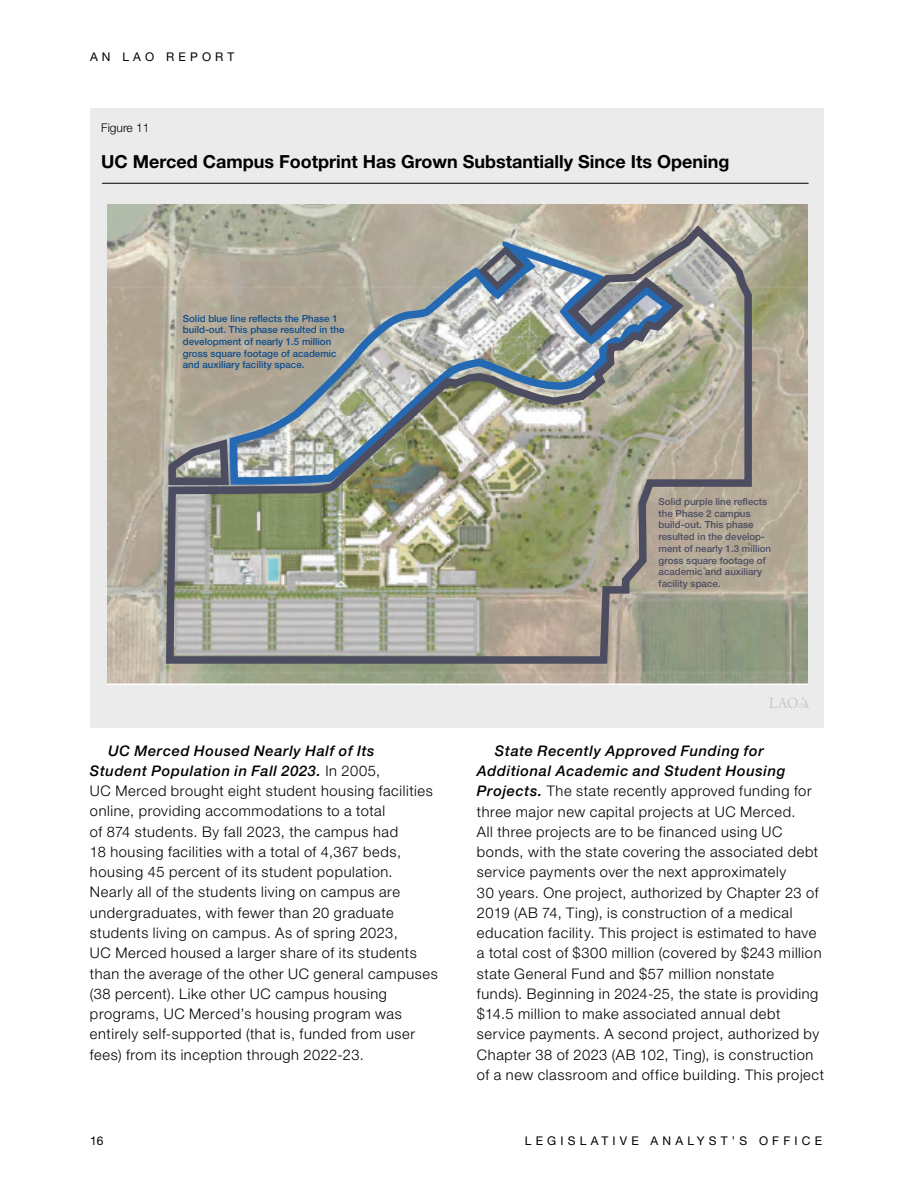
<style>
.page{position:relative;width:918px;height:1188px;background:#fff}
.page>*{position:absolute;margin:0;border:0;box-sizing:border-box;transform-origin:0 0}
.t1{font:700 18px "Helvetica Neue LT Pro";color:#000}
.t2{font:300 14.7px/20.2px "Helvetica Neue LT Pro";letter-spacing:.04em;color:#000}
.t3{font:12px "Helvetica Neue LT Pro";letter-spacing:.35em;color:#000}
.t4{font:300 12px "Helvetica Neue LT Pro";color:#000}
.t5{font:500 9.75px/11.7px "Helvetica Neue LT Pro";color:#4d4d62}
.t6{font:500 9.75px/11.7px "Helvetica Neue LT Pro";color:#0e4d8c}
.s1{font-weight:500;font-style:italic}
</style>
<div class="page">
<div style="left:90px;top:108px;width:733px;height:619px;background:#ebebec"></div>
<svg style="left:769px;top:697px;width:40px;height:11px"></svg>
<hr style="left:102px;top:183px;width:707px;height:1px;background:#000">
<img style="left:107px;top:204px;width:701px;height:480px">
<svg style="left:162px;top:220px;width:594px;height:447px"></svg>
<svg style="left:474px;top:242px;width:55px;height:52px"></svg>
<p class="t3" style="left:90px;top:49px;width:146px">AN LAO REPORT</p>
<p class="t4" style="left:101px;top:121px;width:50px">Figure 11</p>
<p class="t1" style="left:101px;top:151px;width:630px">UC Merced Campus Footprint Has Grown Substantially Since Its Opening</p>
<p class="t6" style="left:183px;top:312px;width:163px">Solid blue line reflects the Phase 1 build-out. This phase resulted in the development of nearly 1.5 million gross square footage of academic and auxiliary facility space.</p>
<p class="t5" style="left:659px;top:496px;width:114px">Solid purple line reflects the Phase 2 campus build-out. This phase resulted in the develop&shy;ment of nearly 1.3 million gross square footage of academic and auxiliary facility space.</p>
<p class="t2" style="left:90px;top:740px;width:349px;text-indent:18px"><span class="s1">UC Merced Housed Nearly Half of Its<br>Student Population in Fall 2023.</span> In 2005,<br>UC Merced brought eight student housing facilities online, providing accommodations to a total<br>of 874 students. By fall 2023, the campus had<br>18 housing facilities with a total of 4,367 beds, housing 45 percent of its student population.<br>Nearly all of the students living on campus are undergraduates, with fewer than 20 graduate students living on campus. As of spring 2023,<br>UC Merced housed a larger share of its students than the average of the other UC general campuses (38 percent). Like other UC campus housing programs, UC Merced’s housing program was entirely self-supported (that is, funded from user fees) from its inception through 2022-23.</p>
<p class="t2" style="left:477px;top:740px;width:349px;text-indent:18px"><span class="s1">State Recently Approved Funding for Additional Academic and Student Housing Projects.</span> The state recently approved funding for three major new capital projects at UC Merced.<br>All three projects are to be financed using UC bonds, with the state covering the associated debt service payments over the next approximately<br>30 years. One project, authorized by Chapter 23 of 2019 (AB 74, Ting), is construction of a medical education facility. This project is estimated to have a total cost of $300 million (covered by $243 million state General Fund and $57 million nonstate<br>funds). Beginning in 2024-25, the state is providing $14.5 million to make associated annual debt service payments. A second project, authorized by Chapter 38 of 2023 (AB 102, Ting), is construction of a new classroom and office building. This project</p>
<p class="t3" style="left:90px;top:1134px;width:15px">16</p>
<p class="t3" style="left:525px;top:1133px;width:299px">LEGISLATIVE ANALYST’S OFFICE</p>
</div>
